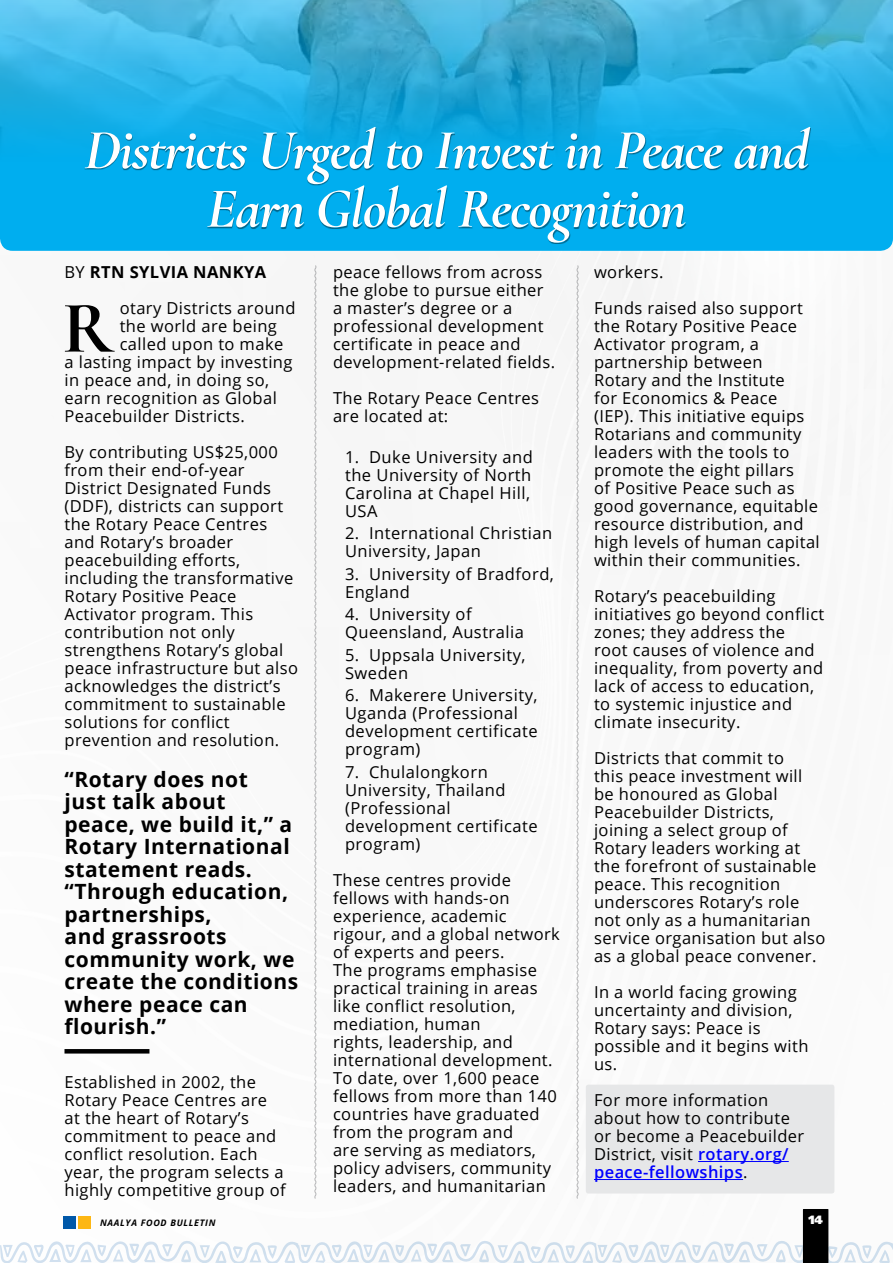
<style>
.page{position:relative;width:893px;height:1263px;background:#fff}
.page>*{position:absolute;margin:0;border:0;box-sizing:border-box;transform-origin:0 0}
.t1{font:700 74.1px "Cormorant Garamond";color:#000}
.t2{font:italic 700 57px/58.5px "Cormorant Garamond";letter-spacing:-.025em;color:#fff;text-align:center}
.t3{font:700 21px/22.5px "Open Sans";letter-spacing:.025em;color:#000}
.t4{font:16.5px/18px "Open Sans";letter-spacing:.025em;color:#000}
.t5{font:700 16.5px "Open Sans";letter-spacing:.025em;color:#000}
.t6{font:12px "Frutiger LT 95 Ult Blk";color:#fff}
.t7{font:italic 700 9px "Open Sans";letter-spacing:.075em;color:#000}
.s1{font-weight:400}
.s2{font-weight:600;color:#00f}
</style>
<div class="page">
<svg style="left:0;top:1209px;width:893px;height:54px"></svg>
<div style="left:64px;top:1216px;width:12px;height:13px;background:#0058a9"></div>
<div style="left:78px;top:1216px;width:13px;height:13px;background:#fdb714"></div>
<img style="left:0;top:0;width:893px;height:251px">
<div style="left:586px;top:1085px;width:248px;height:108px;background:#e6e7e8;border-radius:3px"></div>
<hr style="left:698px;top:1161px;width:91px;height:1px;background:#00f">
<hr style="left:594px;top:1179px;width:149px;height:1px;background:#00f">
<svg style="left:314px;top:265px;width:3px;height:934px"></svg>
<svg style="left:576px;top:265px;width:3px;height:934px"></svg>
<div style="left:84px;top:128px;width:727px;height:116px;background:#000;opacity:.41"></div>
<svg style="left:64px;top:1049px;width:85px;height:4px"></svg>
<h2 class="t2" style="left:84px;top:120px;width:726px">Districts Urged to Invest in Peace and<br>Earn Global Recognition</h2>
<p class="t5" style="left:64px;top:260px;width:203px"><span class="s1">BY</span> RTN SYLVIA NANKYA</p>
<h1 class="t1" style="left:62px;top:282px;width:53px">R</h1>
<p class="t4" style="left:120px;top:299px;width:177px">otary Districts around</p>
<p class="t4" style="left:120px;top:317px;width:159px">the world are being</p>
<p class="t4" style="left:120px;top:335px;width:165px">called upon to make</p>
<p class="t4" style="left:64px;top:353px;width:230px">a lasting impact by investing</p>
<p class="t4" style="left:64px;top:371px;width:206px">in peace and, in doing so,</p>
<p class="t4" style="left:64px;top:389px;width:214px">earn recognition as Global</p>
<p class="t4" style="left:64px;top:407px;width:182px">Peacebuilder Districts.</p>
<p class="t4" style="left:64px;top:443px;width:235px">By contributing US$25,000 from their end-of-year<br>District Designated Funds (DDF), districts can support the Rotary Peace Centres and Rotary’s broader peacebuilding efforts, including the transformative<br>Rotary Positive Peace<br>Activator program. This contribution not only strengthens Rotary’s global peace infrastructure but also acknowledges the district’s commitment to sustainable solutions for conflict prevention and resolution.</p>
<p class="t3" style="left:64px;top:767px;width:235px">“Rotary does not<br>just talk about peace, we build it,” a<br>Rotary International statement reads. “Through education, partnerships,<br>and grassroots community work, we create the conditions where peace can flourish.”</p>
<p class="t4" style="left:64px;top:1073px;width:223px">Established in 2002, the<br>Rotary Peace Centres are at the heart of Rotary’s commitment to peace and conflict resolution. Each year, the program selects a highly competitive group of</p>
<p class="t4" style="left:333px;top:263px;width:224px">peace fellows from across the globe to pursue either a master’s degree or a professional development certificate in peace and development-related fields.</p>
<p class="t4" style="left:333px;top:389px;width:208px">The Rotary Peace Centres are located at:</p>
<p class="t4" style="left:345px;top:447px;width:189px">1. Duke University and the University of North<br>Carolina at Chapel Hill,<br>USA</p>
<p class="t4" style="left:345px;top:524px;width:209px">2. International Christian<br>University, Japan</p>
<p class="t4" style="left:345px;top:564px;width:210px">3. University of Bradford,<br>England</p>
<p class="t4" style="left:345px;top:605px;width:181px">4. University of<br>Queensland, Australia</p>
<p class="t4" style="left:345px;top:645px;width:182px">5. Uppsala University,<br>Sweden</p>
<p class="t4" style="left:345px;top:686px;width:194px">6. Makerere University,<br>Uganda (Professional development certificate program)</p>
<p class="t4" style="left:345px;top:762px;width:194px">7. Chulalongkorn<br>University, Thailand (Professional development certificate program)</p>
<p class="t4" style="left:333px;top:870px;width:228px">These centres provide fellows with hands-on experience, academic rigour, and a global network of experts and peers.<br>The programs emphasise practical training in areas like conflict resolution, mediation, human<br>rights, leadership, and international development.<br>To date, over 1,600 peace fellows from more than 140 countries have graduated from the program and<br>are serving as mediators, policy advisers, community leaders, and humanitarian</p>
<p class="t4" style="left:594px;top:254px;width:210px;line-height:36px">workers.<br>Funds raised also support</p>
<p class="t4" style="left:594px;top:317px;width:227px">the Rotary Positive Peace<br>Activator program, a partnership between<br>Rotary and the Institute<br>for Economics &amp; Peace (IEP). This initiative equips<br>Rotarians and community leaders with the tools to promote the eight pillars<br>of Positive Peace such as good governance, equitable resource distribution, and high levels of human capital within their communities.</p>
<p class="t4" style="left:594px;top:587px;width:232px">Rotary’s peacebuilding initiatives go beyond conflict zones; they address the<br>root causes of violence and inequality, from poverty and lack of access to education, to systemic injustice and climate insecurity.</p>
<p class="t4" style="left:594px;top:749px;width:233px">Districts that commit to<br>this peace investment will be honoured as Global<br>Peacebuilder Districts, joining a select group of<br>Rotary leaders working at the forefront of sustainable peace. This recognition underscores Rotary’s role not only as a humanitarian service organisation but also as a global peace convener.</p>
<p class="t4" style="left:594px;top:983px;width:216px">In a world facing growing uncertainty and division,<br>Rotary says: Peace is possible and it begins with us.</p>
<p class="t4" style="left:594px;top:1091px;width:212px">For more information about how to contribute or become a Peacebuilder<br>District, visit <span class="s2">rotary.org/ peace-fellowships</span>.</p>
<p class="t7" style="left:100px;top:1216px;width:117px">NAALYA FOOD BULLETIN</p>
<p class="t6" style="left:808px;top:1212px;width:16px">14</p>
</div>
